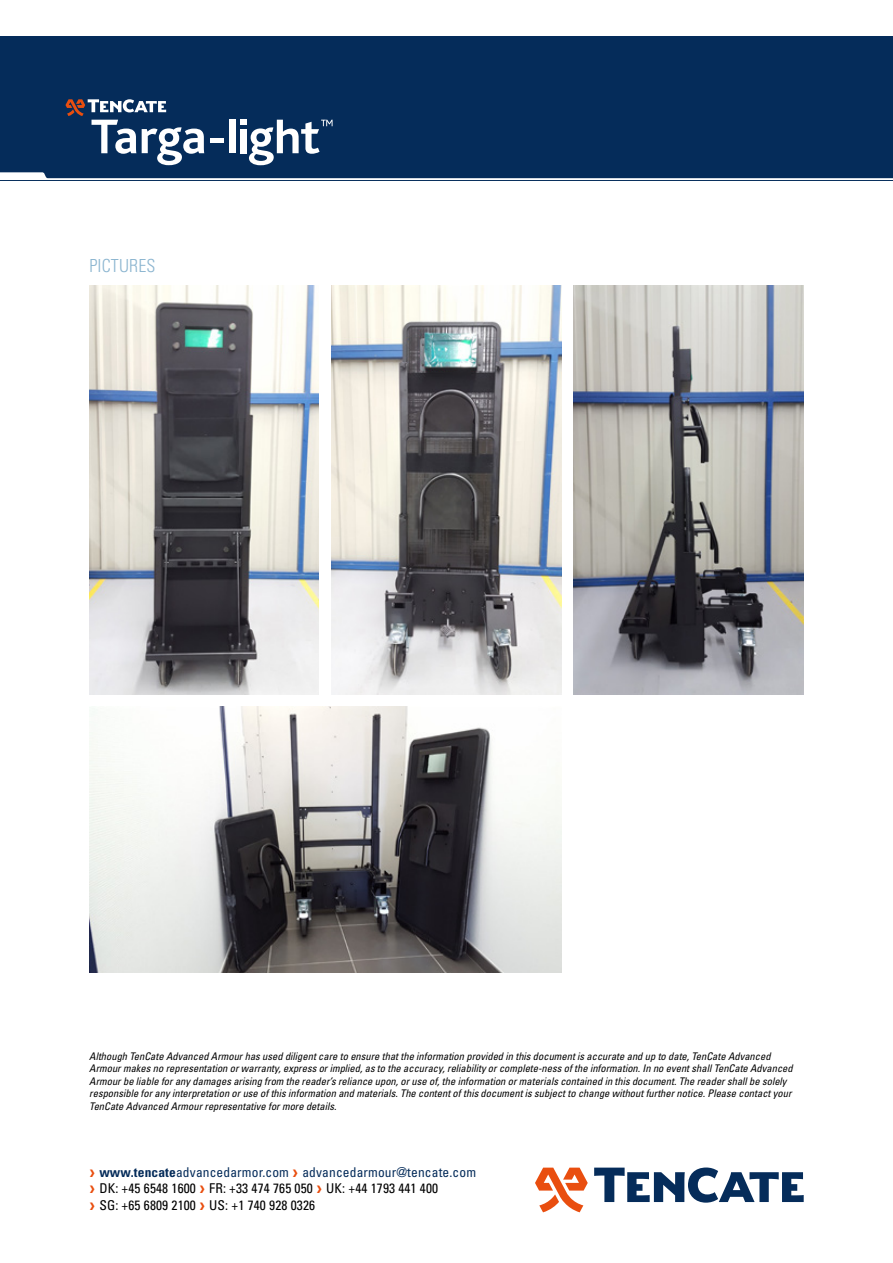
<style>
.page{position:relative;width:893px;height:1263px;background:#fff}
.page>*{position:absolute;margin:0;border:0;box-sizing:border-box;transform-origin:0 0}
.t1{font:300 condensed 18px "Univers";letter-spacing:.01em;color:#8bb5d0}
.t2{font:condensed 13.5px/16.2px "Univers";letter-spacing:.01em;color:#000}
.t3{font:italic condensed 10.5px/12.6px "Univers";color:#000}
.s1{font-family:"Ten Cate Arrow";font-stretch:normal;color:#e94e0f}
.s2{font-weight:700;color:#052c5a}
.s3{color:#052c5a}
</style>
<div class="page">
<svg style="left:535px;top:1167px;width:53px;height:45px"></svg>
<svg style="left:594px;top:1167px;width:210px;height:36px"></svg>
<div style="left:0;top:36px;width:893px;height:144px;background:#052c5a"></div>
<svg style="left:0;top:172px;width:893px;height:8px"></svg>
<svg style="left:65px;top:99px;width:139px;height:66px"></svg>
<div style="left:230px;top:120px;width:6px;height:33px;background:#fff"></div>
<svg style="left:241px;top:120px;width:92px;height:45px"></svg>
<div style="left:210px;top:138px;width:14px;height:5px;background:#fff"></div>
<img style="left:332px;top:286px;width:229px;height:408px">
<img style="left:89px;top:286px;width:230px;height:408px">
<img style="left:574px;top:286px;width:230px;height:408px">
<img style="left:89px;top:707px;width:472px;height:265px">
<h1 class="t1" style="left:89px;top:254px;width:68px">PICTURES</h1>
<p class="t3" style="left:89px;top:1049px;width:705px">Although TenCate Advanced Armour has used diligent care to ensure that the information provided in this document is accurate and up to date, TenCate Advanced Armour makes no representation or warranty, express or implied, as to the accuracy, reliability or complete-ness of the information. In no event shall TenCate Advanced Armour be liable for any damages arising from the reader’s reliance upon, or use of, the information or materials contained in this document. The reader shall be solely responsible for any interpretation or use of this information and materials. The content of this document is subject to change without further notice. Please contact your TenCate Advanced Armour representative for more details.</p>
<p class="t2" style="left:89px;top:1164px;width:388px"><span class="s1">&gt;</span><span class="s2">www.tencate</span><span class="s3">advancedarmor.com</span> <span class="s1">&gt;</span><span class="s3">advancedarmour@tencate.com </span><span class="s1">&gt;</span>DK: +45 6548 1600 <span class="s1">&gt;</span>FR: +33 474 765 050 <span class="s1">&gt;</span>UK: +44 1793 441 400<br><span class="s1">&gt;</span>SG: +65 6809 2100 <span class="s1">&gt;</span>US: +1 740 928 0326</p>
</div>
